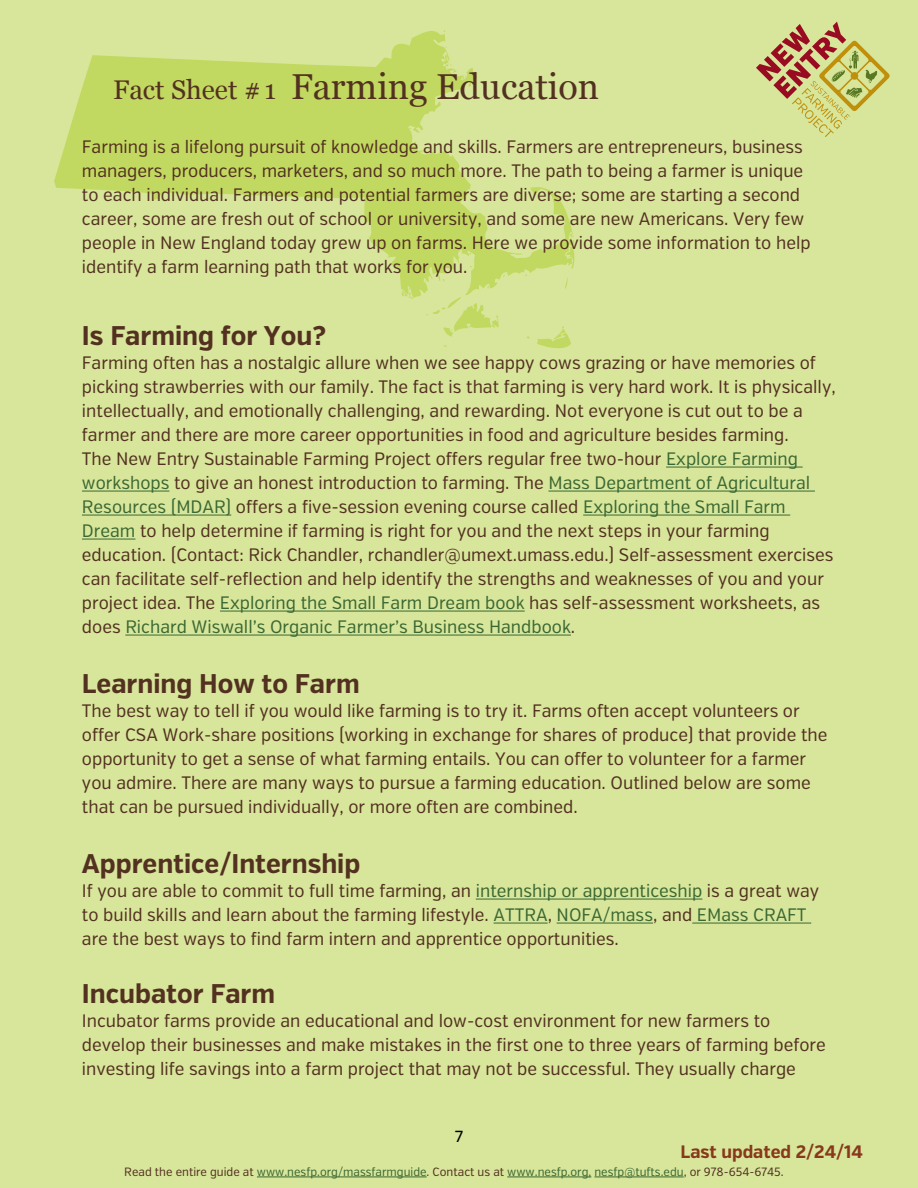
<style>
.page{position:relative;width:918px;height:1188px;background:#d8e69c}
.page>*{position:absolute;margin:0;border:0;box-sizing:border-box;transform-origin:0 0}
.t1{font:36px "Georgia";color:#533120}
.t2{font:700 27px "Verb Cond";color:#533120}
.t3{font:18px/24px "Verb Cond";color:#533120}
.t4{font:700 18px "Verb Cond";color:#88381b}
.t5{font:18px "Calibri";color:#000}
.t6{font:12px "Verb Cond";color:#3b6832}
.s1{font-size:27px}
.s2{color:#3b6832}
.s3{color:#533120}
</style>
<div class="page">
<svg style="left:537px;top:326px;width:34px;height:23px"></svg>
<svg style="left:54px;top:30px;width:520px;height:268px"></svg>
<svg style="left:438px;top:274px;width:7px;height:8px"></svg>
<svg style="left:425px;top:297px;width:75px;height:40px"></svg>
<svg style="left:756px;top:22px;width:134px;height:115px"></svg>
<hr style="left:666px;top:467px;width:137px;height:1px;background:#3b6832">
<hr style="left:82px;top:491px;width:87px;height:1px;background:#3b6832">
<hr style="left:548px;top:491px;width:267px;height:1px;background:#3b6832">
<hr style="left:82px;top:515px;width:149px;height:1px;background:#3b6832">
<hr style="left:583px;top:515px;width:207px;height:1px;background:#3b6832">
<hr style="left:82px;top:539px;width:53px;height:1px;background:#3b6832">
<hr style="left:220px;top:611px;width:305px;height:1px;background:#3b6832">
<hr style="left:125px;top:635px;width:446px;height:1px;background:#3b6832">
<hr style="left:476px;top:899px;width:226px;height:1px;background:#3b6832">
<hr style="left:494px;top:923px;width:54px;height:1px;background:#3b6832">
<hr style="left:557px;top:923px;width:96px;height:1px;background:#3b6832">
<hr style="left:692px;top:923px;width:119px;height:1px;background:#3b6832">
<hr style="left:257px;top:1177px;width:170px;height:1px;background:#3b6832">
<hr style="left:507px;top:1177px;width:84px;height:1px;background:#3b6832">
<hr style="left:594px;top:1177px;width:90px;height:1px;background:#3b6832">
<h1 class="t1" style="left:113px;top:60px;width:487px"><span class="s1">Fact Sheet #1</span> Farming Education</h1>
<p class="t3" style="left:82px;top:135px;width:730px">Farming is a lifelong pursuit of knowledge and skills. Farmers are entrepreneurs, business managers, producers, marketers, and so much more. The path to being a farmer is unique to each individual. Farmers and potential farmers are diverse; some are starting a second career, some are fresh out of school or university, and some are new Americans. Very few people in New England today grew up on farms. Here we provide some information to help identify a farm learning path that works for you.</p>
<h2 class="t2" style="left:82px;top:320px;width:246px">Is Farming for You?</h2>
<p class="t3" style="left:82px;top:351px;width:755px">Farming often has a nostalgic allure when we see happy cows grazing or have memories of picking strawberries with our family. The fact is that farming is very hard work. It is physically, intellectually, and emotionally challenging, and rewarding. Not everyone is cut out to be a farmer and there are more career opportunities in food and agriculture besides farming.<br>The New Entry Sustainable Farming Project offers regular free two-hour <span class="s2">Explore Farming workshops</span> to give an honest introduction to farming. The <span class="s2">Mass Department of Agricultural Resources (MDAR)</span> offers a five-session evening course called <span class="s2">Exploring the Small Farm Dream</span> to help determine if farming is right for you and the next steps in your farming education. (Contact: Rick Chandler, rchandler@umext.umass.edu.) Self-assessment exercises can facilitate self-reflection and help identify the strengths and weaknesses of you and your project idea. The <span class="s2">Exploring the Small Farm Dream book</span> has self-assessment worksheets, as does <span class="s2">Richard Wiswall’s Organic Farmer’s Business Handbook</span>.</p>
<h2 class="t2" style="left:82px;top:668px;width:279px">Learning How to Farm</h2>
<p class="t3" style="left:82px;top:699px;width:747px">The best way to tell if you would like farming is to try it. Farms often accept volunteers or offer CSA Work-share positions (working in exchange for shares of produce) that provide the opportunity to get a sense of what farming entails. You can offer to volunteer for a farmer you admire. There are many ways to pursue a farming education. Outlined below are some that can be pursued individually, or more often are combined.</p>
<h2 class="t2" style="left:82px;top:848px;width:280px">Apprentice/Internship</h2>
<p class="t3" style="left:82px;top:879px;width:739px">If you are able to commit to full time farming, an <span class="s2">internship or apprenticeship</span> is a great way to build skills and learn about the farming lifestyle. <span class="s2">ATTRA</span>, <span class="s2">NOFA/mass</span>, and <span class="s2">EMass CRAFT </span>are the best ways to find farm intern and apprentice opportunities.</p>
<h2 class="t2" style="left:82px;top:977px;width:195px">Incubator Farm</h2>
<p class="t3" style="left:82px;top:1009px;width:745px">Incubator farms provide an educational and low-cost environment for new farmers to develop their businesses and make mistakes in the first one to three years of farming before investing life savings into a farm project that may not be successful. They usually charge</p>
<p class="t5" style="left:454px;top:1125px;width:11px">7</p>
<p class="t4" style="left:681px;top:1141px;width:184px">Last updated 2/24/14</p>
<p class="t6" style="left:124px;top:1164px;width:661px"><span class="s3">Read the entire guide at</span> www.nesfp.org/massfarmguide<span class="s3">. Contact us at</span> www.nesfp.org, nesfp@tufts.edu<span class="s3">, or 978-654-6745.</span></p>
</div>
